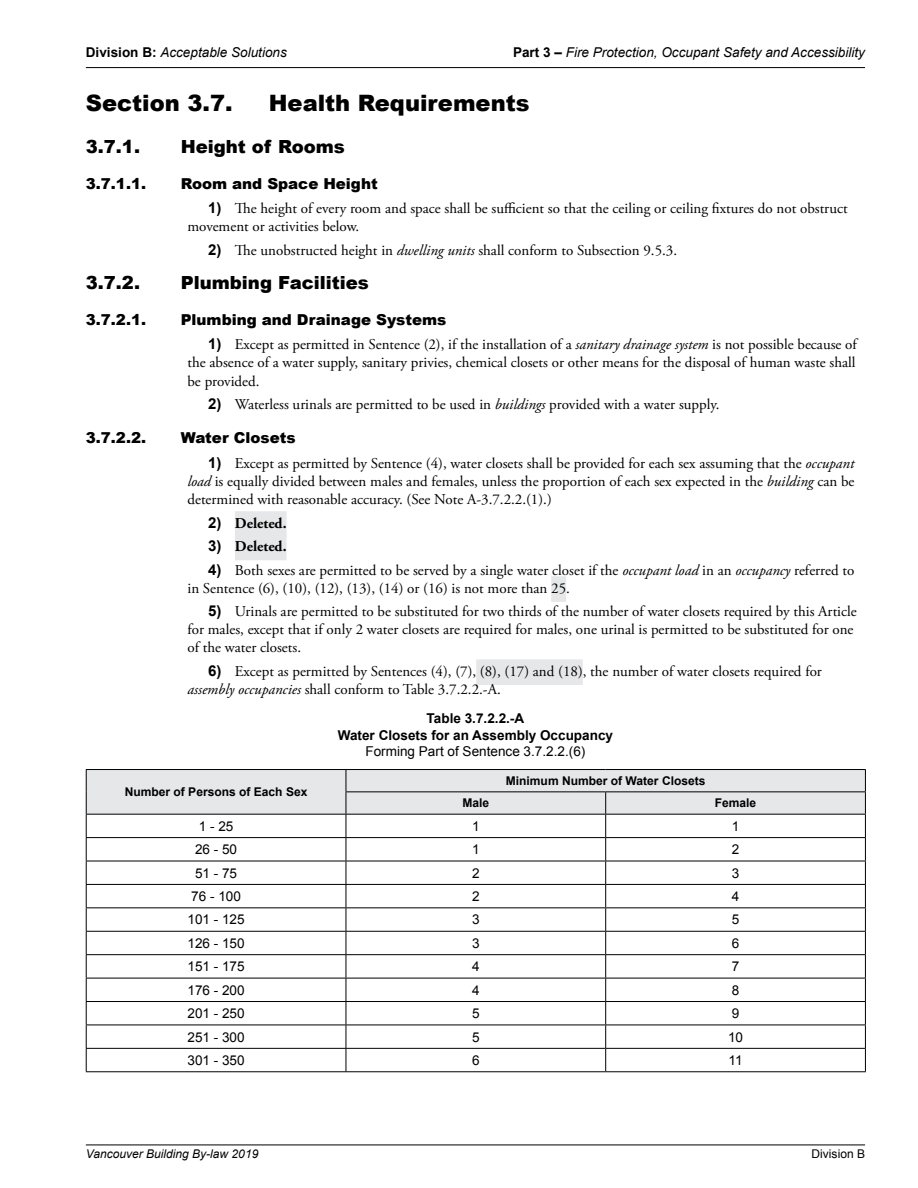
<style>
.page{position:relative;width:918px;height:1188px;background:#fff}
.page>*{position:absolute;margin:0;border:0;box-sizing:border-box;transform-origin:0 0}
.t1{font:900 22.65px "Arial";color:#000}
.t2{font:900 18px "Arial";color:#000}
.t3{font:15px/18px "Adobe Garamond Pro";color:#000}
.t4{font:900 15px "Arial";color:#000}
.t5{font:700 15px "Adobe Garamond Pro";color:#000}
.t6{font:13.5px "Arial";color:#000}
.t7{font:700 13.5px/16.2px "Arial";color:#000;text-align:center}
.t8{font:italic 13.5px "Arial";color:#000}
.t9{font:700 12px "Arial";color:#000}
.t10{font:italic 12px "Arial";color:#000}
.t11{font:12px "Arial";color:#000}
.s1{font-weight:700;font-style:normal}
.s2{font-family:"Minion Pro";font-weight:400;font-size:15px;color:#fff}
.s3{font-family:"Arial";font-weight:700}
.s4{font-style:italic}
.s5{font-family:"Arial"}
</style>
<div class="page">
<hr style="left:86px;top:67px;width:779px;height:1px;background:#000">
<hr style="left:86px;top:1145px;width:779px;height:1px;background:#000">
<div style="left:235px;top:511px;width:52px;height:26px;background:#e6e7e8"></div>
<div style="left:235px;top:535px;width:52px;height:25px;background:#e6e7e8"></div>
<div style="left:551px;top:576px;width:15px;height:26px;background:#e6e7e8"></div>
<div style="left:476px;top:659px;width:107px;height:26px;background:#e6e7e8"></div>
<hr style="left:86px;top:769px;width:260px;height:1px;background:#000">
<hr style="left:346px;top:769px;width:260px;height:1px;background:#000">
<hr style="left:606px;top:769px;width:260px;height:1px;background:#000">
<svg style="left:86px;top:770px;width:780px;height:301px"></svg>
<hr style="left:86px;top:1071px;width:260px;height:1px;background:#000">
<hr style="left:346px;top:1071px;width:260px;height:1px;background:#000">
<hr style="left:606px;top:1071px;width:260px;height:1px;background:#000">
<p class="t8" style="left:86px;top:44px;width:203px"><span class="s1">Division B:</span> Acceptable Solutions</p>
<p class="t8" style="left:513px;top:44px;width:353px"><span class="s1">Part 3 –</span> Fire Protection, Occupant Safety and Accessibility</p>
<h1 class="t1" style="left:86px;top:86px;width:148px">Section 3.7.</h1>
<h1 class="t1" style="left:269px;top:86px;width:266px">Health Requirements<span class="s2">i</span></h1>
<p class="t2" style="left:86px;top:133px;width:56px">3.7.1.</p>
<p class="t2" style="left:181px;top:133px;width:166px">Height of Rooms</p>
<p class="t4" style="left:86px;top:172px;width:62px">3.7.1.1.</p>
<p class="t4" style="left:181px;top:172px;width:199px">Room and Space Height</p>
<p class="t3" style="left:187px;top:200px;width:662px;text-indent:21px"><span class="s3">1)</span> The height of every room and space shall be sufficient so that the ceiling or ceiling fixtures do not obstruct movement or activities below.</p>
<p class="t3" style="left:208px;top:242px;width:471px"><span class="s3">2)</span> The unobstructed height in <span class="s4">dwelling units</span> shall conform to Subsection 9.5.3.</p>
<p class="t2" style="left:86px;top:269px;width:56px">3.7.2.</p>
<p class="t2" style="left:181px;top:269px;width:190px">Plumbing Facilities</p>
<p class="t4" style="left:86px;top:308px;width:62px">3.7.2.1.</p>
<p class="t4" style="left:181px;top:308px;width:267px">Plumbing and Drainage Systems</p>
<p class="t3" style="left:187px;top:336px;width:671px;text-align:justify;text-indent:21px"><span class="s3">1)</span> Except as permitted in Sentence (2), if the installation of a <span class="s4">sanitary drainage system</span> is not possible because of the absence of a water supply, sanitary privies, chemical closets or other means for the disposal of human waste shall be provided.</p>
<p class="t3" style="left:208px;top:396px;width:513px"><span class="s3">2)</span> Waterless urinals are permitted to be used in <span class="s4">buildings</span> provided with a water supply.</p>
<p class="t4" style="left:86px;top:427px;width:62px">3.7.2.2.</p>
<p class="t4" style="left:181px;top:427px;width:116px">Water Closets</p>
<p class="t3" style="left:187px;top:455px;width:668px;text-align:justify;text-indent:21px"><span class="s3">1)</span> Except as permitted by Sentence (4), water closets shall be provided for each sex assuming that the <span class="s4">occupant load</span> is equally divided between males and females, unless the proportion of each sex expected in the <span class="s4">building</span> can be determined with reasonable accuracy. (See Note A-3.7.2.2.(1).)</p>
<p class="t5" style="left:208px;top:514px;width:80px"><span class="s5">2)</span> Deleted.</p>
<p class="t5" style="left:208px;top:538px;width:80px"><span class="s5">3)</span> Deleted.</p>
<p class="t3" style="left:187px;top:562px;width:668px;text-indent:21px"><span class="s3">4)</span> Both sexes are permitted to be served by a single water closet if the <span class="s4">occupant load</span> in an <span class="s4">occupancy</span> referred to in Sentence (6), (10), (12), (13), (14) or (16) is not more than 25.</p>
<p class="t3" style="left:187px;top:603px;width:671px;text-indent:21px"><span class="s3">5)</span> Urinals are permitted to be substituted for two thirds of the number of water closets required by this Article for males, except that if only 2 water closets are required for males, one urinal is permitted to be substituted for one of the water closets.</p>
<p class="t3" style="left:187px;top:663px;width:636px;text-indent:21px"><span class="s3">6)</span> Except as permitted by Sentences (4), (7), (8), (17) and (18), the number of water closets required for <span class="s4">assembly occupancies</span> shall conform to Table 3.7.2.2.-A.</p>
<p class="t7" style="left:338px;top:734px;width:277px">Water Closets for an Assembly Occupancy</p>
<p class="t6" style="left:366px;top:749px;width:221px">Forming Part of Sentence 3.7.2.2.(6)</p>
<p class="t9" style="left:125px;top:784px;width:184px">Number of Persons of Each Sex</p>
<p class="t7" style="left:338px;top:711px;width:277px">Table 3.7.2.2.-A<br>Water Closets for an Assembly Occupancy</p>
<p class="t6" style="left:365px;top:742px;width:221px">Forming Part of Sentence 3.7.2.2.(6)</p>
<p class="t9" style="left:506px;top:773px;width:201px">Minimum Number of Water Closets</p>
<p class="t9" style="left:462px;top:795px;width:28px">Male</p>
<p class="t9" style="left:715px;top:795px;width:43px">Female</p>
<p class="t6" style="left:199px;top:817px;width:36px">1 - 25</p>
<p class="t6" style="left:472px;top:817px;width:9px">1</p>
<p class="t6" style="left:732px;top:817px;width:9px">1</p>
<p class="t6" style="left:195px;top:841px;width:44px">26 - 50</p>
<p class="t6" style="left:472px;top:841px;width:9px">1</p>
<p class="t6" style="left:732px;top:841px;width:9px">2</p>
<p class="t6" style="left:195px;top:864px;width:44px">51 - 75</p>
<p class="t6" style="left:472px;top:864px;width:9px">2</p>
<p class="t6" style="left:732px;top:864px;width:9px">3</p>
<p class="t6" style="left:191px;top:887px;width:51px">76 - 100</p>
<p class="t6" style="left:472px;top:887px;width:9px">2</p>
<p class="t6" style="left:732px;top:887px;width:9px">4</p>
<p class="t6" style="left:187px;top:911px;width:59px">101 - 125</p>
<p class="t6" style="left:472px;top:911px;width:9px">3</p>
<p class="t6" style="left:732px;top:911px;width:9px">5</p>
<p class="t6" style="left:187px;top:934px;width:59px">126 - 150</p>
<p class="t6" style="left:472px;top:934px;width:9px">3</p>
<p class="t6" style="left:732px;top:934px;width:9px">6</p>
<p class="t6" style="left:187px;top:958px;width:59px">151 - 175</p>
<p class="t6" style="left:472px;top:958px;width:9px">4</p>
<p class="t6" style="left:732px;top:958px;width:9px">7</p>
<p class="t6" style="left:187px;top:981px;width:59px">176 - 200</p>
<p class="t6" style="left:472px;top:981px;width:9px">4</p>
<p class="t6" style="left:732px;top:981px;width:9px">8</p>
<p class="t6" style="left:187px;top:1005px;width:59px">201 - 250</p>
<p class="t6" style="left:472px;top:1005px;width:9px">5</p>
<p class="t6" style="left:732px;top:1005px;width:9px">9</p>
<p class="t6" style="left:187px;top:1028px;width:59px">251 - 300</p>
<p class="t6" style="left:472px;top:1028px;width:9px">5</p>
<p class="t6" style="left:728px;top:1028px;width:17px">10</p>
<p class="t6" style="left:187px;top:1051px;width:59px">301 - 350</p>
<p class="t6" style="left:472px;top:1051px;width:9px">6</p>
<p class="t6" style="left:729px;top:1051px;width:16px">11</p>
<p class="t10" style="left:86px;top:1147px;width:174px">Vancouver Building By-law 2019</p>
<p class="t11" style="left:812px;top:1146px;width:55px">Division B</p>
</div>
